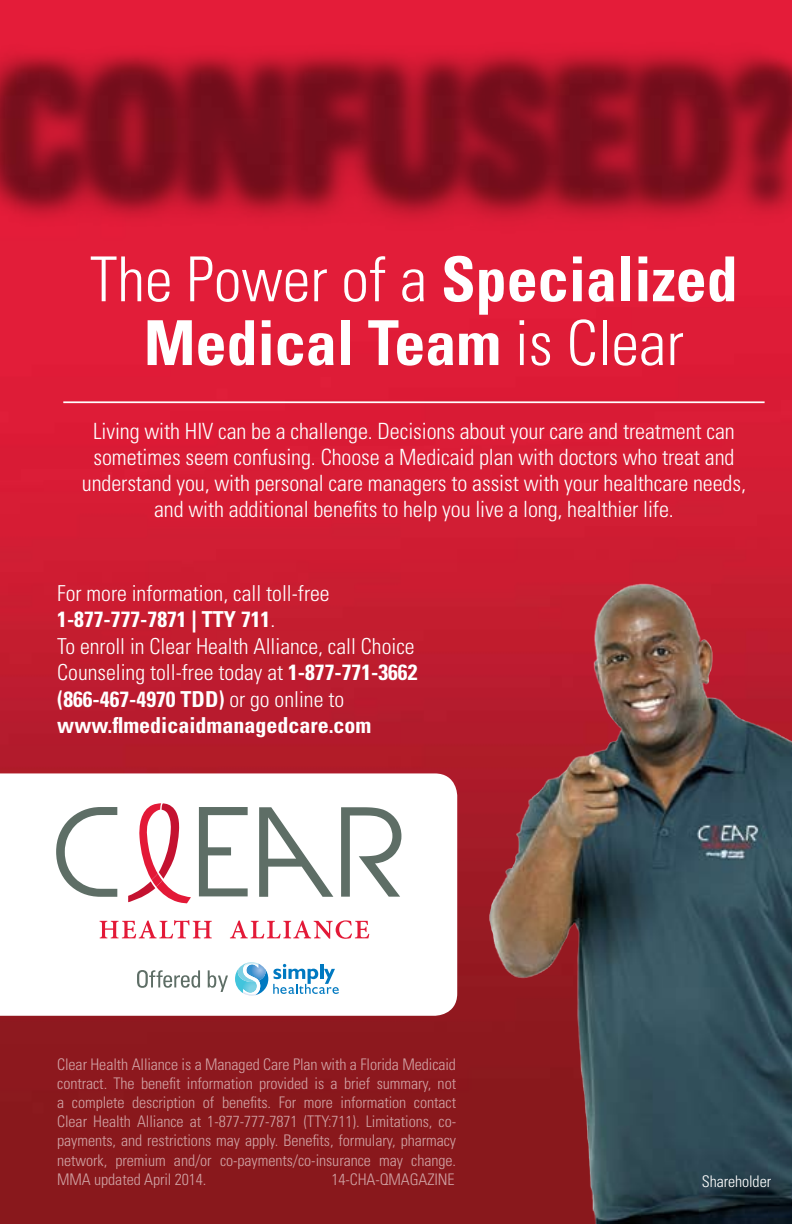
<style>
.page{position:relative;width:792px;height:1224px;background:#fff}
.page>*{position:absolute;margin:0;border:0;box-sizing:border-box;transform-origin:0 0}
.t1{font:700 condensed 62px/63.8px "Univers";color:#fff;text-align:center}
.t2{font:300 condensed 22.4px/25.8px "Univers";letter-spacing:-.005em;color:#fff;text-align:center}
.t3{font:300 condensed 22px/26.4px "Univers";color:#fff}
.t4{font:300 condensed 16px/19.2px "Univers";letter-spacing:-.005em;color:#fff;text-align:justify}
.s1{font-weight:300}
.s2{font-weight:700}
</style>
<div class="page">
<img style="left:0;top:0;width:792px;height:1224px">
<img style="left:471px;top:574px;width:321px;height:650px">
<hr style="left:63px;top:401px;width:702px;height:2px;background:#fff">
<svg style="left:0;top:773px;width:457px;height:243px"></svg>
<svg style="left:56px;top:807px;width:61px;height:90px"></svg>
<svg style="left:199px;top:807px;width:49px;height:89px"></svg>
<svg style="left:259px;top:807px;width:74px;height:90px"></svg>
<svg style="left:341px;top:807px;width:60px;height:90px"></svg>
<svg style="left:100px;top:920px;width:112px;height:18px"></svg>
<svg style="left:230px;top:920px;width:139px;height:19px"></svg>
<svg style="left:128px;top:802px;width:63px;height:101px"></svg>
<svg style="left:137px;top:970px;width:63px;height:18px"></svg>
<svg style="left:208px;top:970px;width:20px;height:22px"></svg>
<svg style="left:235px;top:962px;width:104px;height:34px"></svg>
<img style="left:0;top:27px;width:792px;height:214px">
<h1 class="t1" style="left:90px;top:247px;width:649px"><span class="s1">The Power of a</span> Specialized<br>Medical Team <span class="s1">is Clear</span></h1>
<p class="t2" style="left:82px;top:418px;width:666px">Living with HIV can be a challenge. Decisions about your care and treatment can sometimes seem confusing. Choose a Medicaid plan with doctors who treat and understand you, with personal care managers to assist with your healthcare needs, and with additional benefits to help you live a long, healthier life.</p>
<h3 class="t3" style="left:57px;top:580px;width:362px">For more information, call toll-free <span class="s2">1-877-777-7871 | TTY 711</span>.<br>To enroll in Clear Health Alliance, call Choice Counseling toll-free today at <span class="s2">1-877-771-3662 (866-467-4970 TDD)</span> or go online to <span class="s2">www.flmedicaidmanagedcare.com</span></h3>
<p class="t4" style="left:57px;top:1054px;width:400px">Clear Health Alliance is a Managed Care Plan with a Florida Medicaid contract. The benefit information provided is a brief summary, not a complete description of benefits. For more information contact Clear Health Alliance at 1-877-777-7871 (TTY:711). Limitations, co&shy;payments, and restrictions may apply. Benefits, formulary, pharmacy network, premium and/or co-payments/co-insurance may change.<br>MMA updated April 2014.</p>
<p class="t4" style="left:331px;top:1170px;width:125px">14-CHA-QMAGAZINE</p>
<p class="t4" style="left:702px;top:1172px;width:71px">Shareholder</p>
</div>
